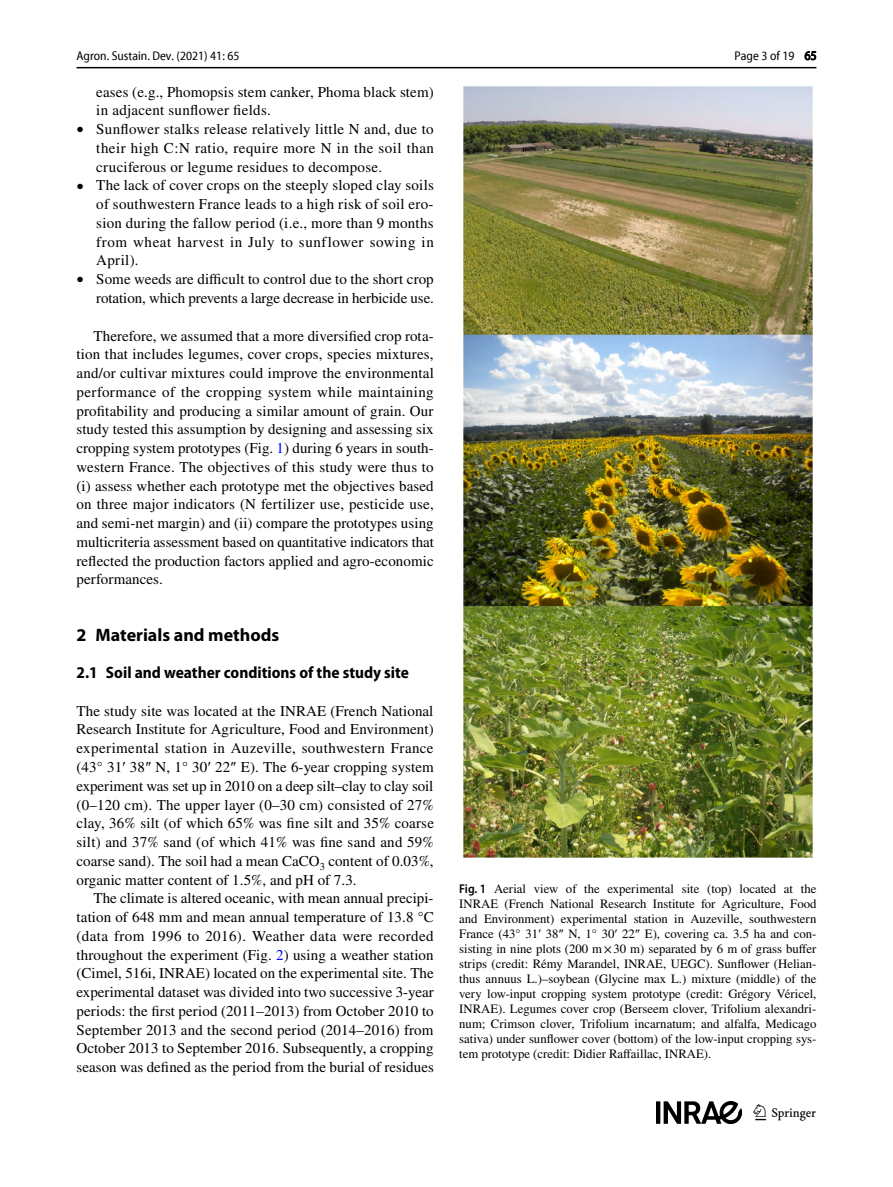
<style>
.page{position:relative;width:893px;height:1187px;background:#fff}
.page>*{position:absolute;margin:0;border:0;box-sizing:border-box;transform-origin:0 0}
.t1{font:22.5px "Springnew Regular 3";color:#000}
.t2{font:700 18px "Myriad Pro";color:#000}
.t3{font:700 semi-condensed 16.5px "Myriad Pro";color:#000}
.t4{font:15px/18.8px "STIX";letter-spacing:.005em;color:#000;text-align:justify}
.t5{font:12.75px/15px "STIX";color:#000;text-align:justify}
.t6{font:12.75px "Myriad Pro Unic Semi Condensed 2";color:#000}
.t7{font:12.75px "Myriad Pro Unic Semi Condensed 3";color:#000}
.s1{font-size:14.1px}
.s2{color:#00f}
.s3{font-family:"Times New Roman"}
.s4{font-family:"Myriad Pro";font-weight:600;font-stretch:semi-condensed}
</style>
<div class="page">
<hr style="left:77px;top:67px;width:739px;height:1px;background:#000">
<img style="left:656px;top:1101px;width:85px;height:22px">
<div style="left:459px;top:87px;width:357px;height:770px;background:linear-gradient(to bottom,#fff,#fff)"></div>
<img style="left:463px;top:87px;width:349px;height:770px">
<p class="t6" style="left:76px;top:51px;width:165px">Agron. Sustain. Dev. (2021) 41: 65</p>
<p class="t4" style="left:96px;top:83px;width:339px">eases (e.g., Phomopsis stem canker, Phoma black stem) in adjacent sunflower fields.</p>
<p class="t4" style="left:96px;top:121px;width:339px;text-indent:-20px"><span class="s1">•</span> Sunflower stalks release relatively little N and, due to their high C:N ratio, require more N in the soil than cruciferous or legume residues to decompose.</p>
<p class="t4" style="left:96px;top:177px;width:339px;text-indent:-20px"><span class="s1">•</span> The lack of cover crops on the steeply sloped clay soils of southwestern France leads to a high risk of soil ero&shy;sion during the fallow period (i.e., more than 9 months from wheat harvest in July to sunflower sowing in April).</p>
<p class="t4" style="left:77px;top:271px;width:359px;text-align:right"><span class="s1">•</span> Some weeds are difficult to control due to the short crop rotation, which prevents a large decrease in herbicide use.</p>
<p class="t4" style="left:77px;top:327px;width:359px;text-indent:17px">Therefore, we assumed that a more diversified crop rota&shy;tion that includes legumes, cover crops, species mixtures, and/or cultivar mixtures could improve the environmental performance of the cropping system while maintaining profitability and producing a similar amount of grain. Our study tested this assumption by designing and assessing six cropping system prototypes (Fig. <span class="s2">1</span>) during 6 years in south&shy;western France. The objectives of this study were thus to (i) assess whether each prototype met the objectives based on three major indicators (N fertilizer use, pesticide use, and semi-net margin) and (ii) compare the prototypes using multicriteria assessment based on quantitative indicators that reflected the production factors applied and agro-economic performances.</p>
<p class="t7" style="left:735px;top:51px;width:83px">Page 3 of 19 65</p>
<p class="t2" style="left:77px;top:623px;width:204px">2 Materials and methods</p>
<p class="t3" style="left:77px;top:663px;width:334px">2.1 Soil and weather conditions of the study site</p>
<p class="t4" style="left:77px;top:702px;width:359px">The study site was located at the INRAE (French National Research Institute for Agriculture, Food and Environment) experimental station in Auzeville, southwestern France (43° 31<span class="s3">′</span> 38<span class="s3">″</span> N, 1° 30<span class="s3">′</span> 22<span class="s3">″</span> E). The 6-year cropping system experiment was set up in 2010 on a deep silt–clay to clay soil (0–120 cm). The upper layer (0–30 cm) consisted of 27% clay, 36% silt (of which 65% was fine silt and 35% coarse silt) and 37% sand (of which 41% was fine sand and 59% coarse sand). The soil had a mean CaCO<sub>3</sub> content of 0.03%, organic matter content of 1.5%, and pH of 7.3.</p>
<p class="t4" style="left:77px;top:889px;width:359px;text-indent:17px">The climate is altered oceanic, with mean annual precipi&shy;tation of 648 mm and mean annual temperature of 13.8 °C (data from 1996 to 2016). Weather data were recorded throughout the experiment (Fig. <span class="s2">2</span>) using a weather station (Cimel, 516i, INRAE) located on the experimental site. The experimental dataset was divided into two successive 3-year periods: the first period (2011–2013) from October 2010 to September 2013 and the second period (2014–2016) from October 2013 to September 2016. Subsequently, a cropping season was defined as the period from the burial of residues</p>
<p class="t5" style="left:459px;top:882px;width:359px"><span class="s4">Fig. 1</span> Aerial view of the experimental site (top) located at the INRAE (French National Research Institute for Agriculture, Food and Environment) experimental station in Auzeville, southwestern France (43° 31<span class="s3">′</span> 38<span class="s3">″</span> N, 1° 30<span class="s3">′</span> 22<span class="s3">″</span> E), covering ca. 3.5 ha and con&shy;sisting in nine plots (200 m×30 m) separated by 6 m of grass buffer strips (credit: Rémy Marandel, INRAE, UEGC). Sunflower (Helian&shy;thus annuus L.)–soybean (Glycine max L.) mixture (middle) of the very low-input cropping system prototype (credit: Grégory Véricel, INRAE). Legumes cover crop (Berseem clover, Trifolium alexandri&shy;num; Crimson clover, Trifolium incarnatum; and alfalfa, Medicago sativa) under sunflower cover (bottom) of the low-input cropping sys&shy;tem prototype (credit: Didier Raffaillac, INRAE).</p>
<h1 class="t1" style="left:755px;top:1104px;width:62px">1 3</h1>
</div>
